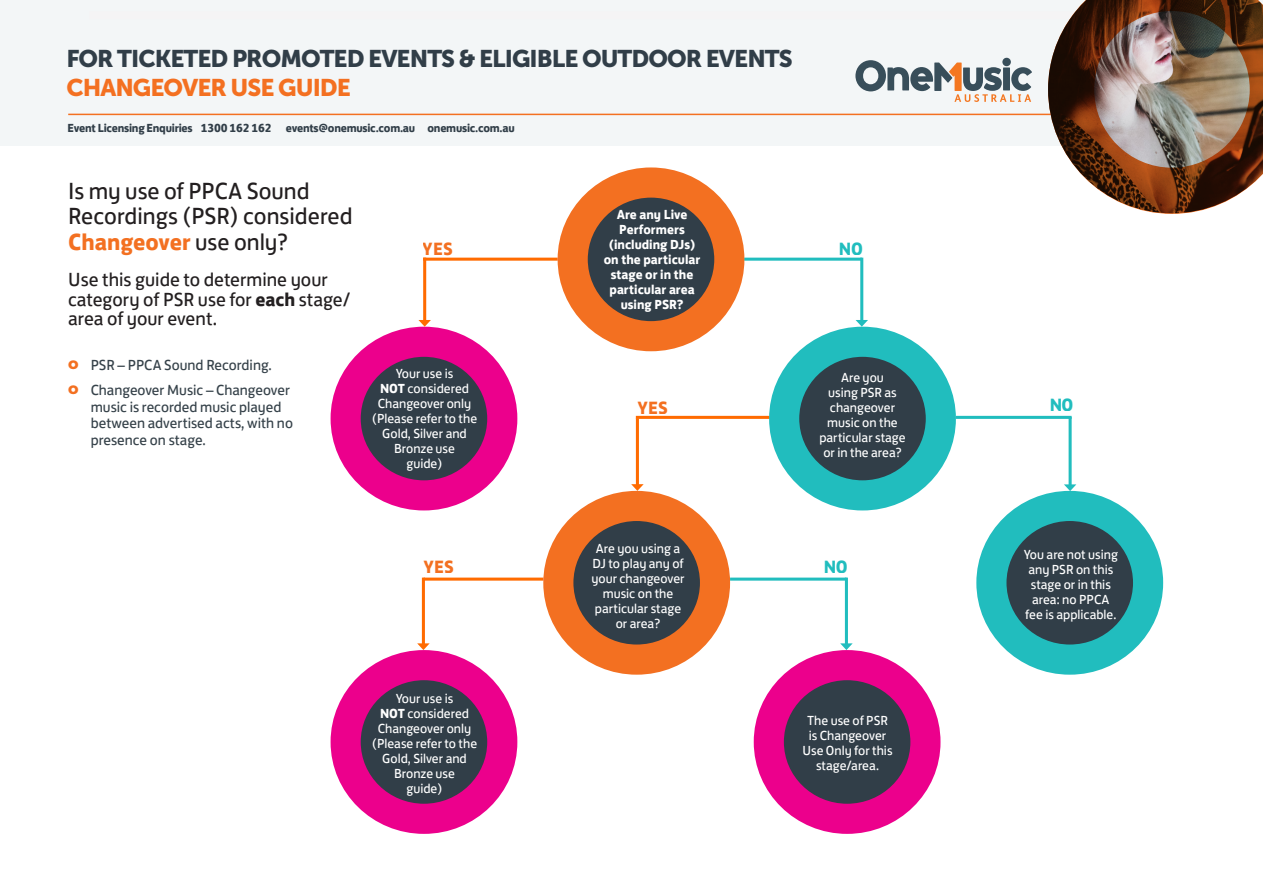
<style>
.page{position:relative;width:1263px;height:893px;background:#fff}
.page>*{position:absolute;margin:0;border:0;box-sizing:border-box;transform-origin:0 0}
.Main_Title{font:24px/28.8px "Museo Sans 900";letter-spacing:-.04em;color:#313e48}
.t1{font:24px/25.5px "FS Jack";color:#231f20}
.t2{font:19.5px/19.5px "FS Jack";color:#231f20}
.t3{font:700 18.3px "FS Jack";color:#f37021}
.t4{font:700 18.3px "FS Jack";color:#21bdbe}
.t5{font:15px/16.5px "FS Jack";color:#36424a}
.t6{font:13.5px/15px "FS Jack";color:#fff;text-align:center}
.t7{font:700 13.5px/15px "FS Jack";color:#fff;text-align:center}
.t8{font:700 12px "FS Jack";letter-spacing:-.02em;color:#313e48}
.s1{color:#f37021}
.s2{font-weight:700;color:#f37021}
.s3{font-weight:700}
.s4{font-family:"Museo Sans 900";font-size:16.5px;color:#f37021}
</style>
<div class="page">
<div style="left:0;top:0;width:1263px;height:145px;background:#f3f6f7"></div>
<hr style="left:68px;top:114px;width:1155px;height:1px;background:#f37021">
<img style="left:1048px;top:0;width:215px;height:214px">
<svg style="left:558px;top:506px;width:157px;height:154px;background:#534641"></svg>
<div style="left:543px;top:491px;width:187px;height:184px;border:30px solid #f37021;border-radius:50%"></div>
<svg style="left:573px;top:183px;width:156px;height:153px;background:#524641"></svg>
<div style="left:558px;top:167px;width:186px;height:184px;border:30px solid #f37021;border-radius:50%"></div>
<svg style="left:784px;top:342px;width:157px;height:153px;background:#2e535c"></svg>
<div style="left:769px;top:327px;width:187px;height:183px;border:30px solid #21bdbe;border-radius:50%"></div>
<svg style="left:991px;top:506px;width:157px;height:154px;background:#2e545c"></svg>
<div style="left:976px;top:491px;width:187px;height:184px;border:30px solid #21bdbe;border-radius:50%"></div>
<svg style="left:346px;top:342px;width:156px;height:153px;background:#503353"></svg>
<div style="left:331px;top:327px;width:186px;height:183px;border:30px solid #ec008c;border-radius:50%"></div>
<svg style="left:346px;top:665px;width:156px;height:154px;background:#513353"></svg>
<div style="left:331px;top:650px;width:186px;height:184px;border:30px solid #ec008c;border-radius:50%"></div>
<svg style="left:769px;top:665px;width:156px;height:154px;background:#513353"></svg>
<div style="left:754px;top:650px;width:186px;height:184px;border:30px solid #ec008c;border-radius:50%"></div>
<hr style="left:423px;top:258px;width:135px;height:3px;background:#ff6b00">
<hr style="left:636px;top:416px;width:133px;height:3px;background:#ff6b00">
<hr style="left:424px;top:578px;width:119px;height:3px;background:#ff6b00">
<hr style="left:744px;top:258px;width:118px;height:3px;background:#21bdbe">
<hr style="left:956px;top:416px;width:115px;height:3px;background:#21bdbe">
<hr style="left:730px;top:578px;width:116px;height:3px;background:#21bdbe">
<hr style="left:423px;top:258px;width:3px;height:63px;background:#ff6b00">
<svg style="left:418px;top:320px;width:13px;height:7px"></svg>
<hr style="left:636px;top:418px;width:3px;height:67px;background:#ff6b00">
<svg style="left:631px;top:484px;width:13px;height:7px"></svg>
<hr style="left:422px;top:578px;width:3px;height:66px;background:#ff6b00">
<svg style="left:417px;top:643px;width:13px;height:7px"></svg>
<hr style="left:860px;top:258px;width:3px;height:63px;background:#21bdbe">
<svg style="left:855px;top:320px;width:13px;height:7px"></svg>
<svg style="left:1068px;top:417px;width:4px;height:67px"></svg>
<svg style="left:1064px;top:484px;width:12px;height:7px"></svg>
<hr style="left:845px;top:578px;width:3px;height:66px;background:#21bdbe">
<svg style="left:840px;top:643px;width:13px;height:7px"></svg>
<svg style="left:1002px;top:58px;width:9px;height:8px"></svg>
<svg style="left:855px;top:60px;width:177px;height:42px"></svg>
<p class="Main_Title" style="left:66px;top:44px;width:728px">FOR TICKETED PROMOTED EVENTS &amp; ELIGIBLE OUTDOOR EVENTS<br><span class="s1">CHANGEOVER USE GUIDE</span></p>
<p class="t8" style="left:68px;top:118px;width:449px">Event Licensing Enquiries 1300 162 162 events@onemusic.com.au onemusic.com.au</p>
<p class="t1" style="left:68px;top:176px;width:286px">Is my use of PPCA Sound<br>Recordings (PSR) considered<br><span class="s2">Changeover</span> use only?</p>
<p class="t2" style="left:68px;top:268px;width:284px">Use this guide to determine your category of PSR use for <span class="s3">each</span> stage/ area of your event.</p>
<p class="t5" style="left:68px;top:356px;width:205px"><span class="s4">o</span> PSR – PPCA Sound Recording.</p>
<p class="t5" style="left:91px;top:381px;width:204px;text-indent:-22px"><span class="s4">o</span> Changeover Music – Changeover music is recorded music played between advertised acts, with no presence on stage.</p>
<h3 class="t3" style="left:423px;top:233px;width:32px">YES</h3>
<p class="t6" style="left:372px;top:364px;width:107px">Your use is<br><span class="s3">NOT</span> considered<br>Changeover only (Please refer to the<br>Gold, Silver and<br>Bronze use<br>guide)</p>
<p class="t7" style="left:604px;top:206px;width:98px">Are any Live<br>Performers (including DJs) on the particular stage or in the particular area using PSR?</p>
<h3 class="t3" style="left:638px;top:392px;width:32px">YES</h3>
<h3 class="t4" style="left:839px;top:233px;width:26px">NO</h3>
<p class="t6" style="left:819px;top:368px;width:88px">Are you<br>using PSR as changeover music on the particular stage or in the area?</p>
<h3 class="t3" style="left:424px;top:551px;width:32px">YES</h3>
<p class="t6" style="left:372px;top:690px;width:107px">Your use is<br><span class="s3">NOT</span> considered<br>Changeover only (Please refer to the<br>Gold, Silver and<br>Bronze use<br>guide)</p>
<p class="t6" style="left:591px;top:540px;width:95px">Are you using a<br>DJ to play any of your changeover music on the particular stage or area?</p>
<h3 class="t4" style="left:823px;top:551px;width:26px">NO</h3>
<p class="t6" style="left:802px;top:711px;width:92px">The use of PSR is Changeover<br>Use Only for this stage/area.</p>
<h3 class="t4" style="left:1049px;top:389px;width:26px">NO</h3>
<p class="t6" style="left:1024px;top:546px;width:96px">You are not using any PSR on this stage or in this area: no PPCA fee is applicable.</p>
</div>
